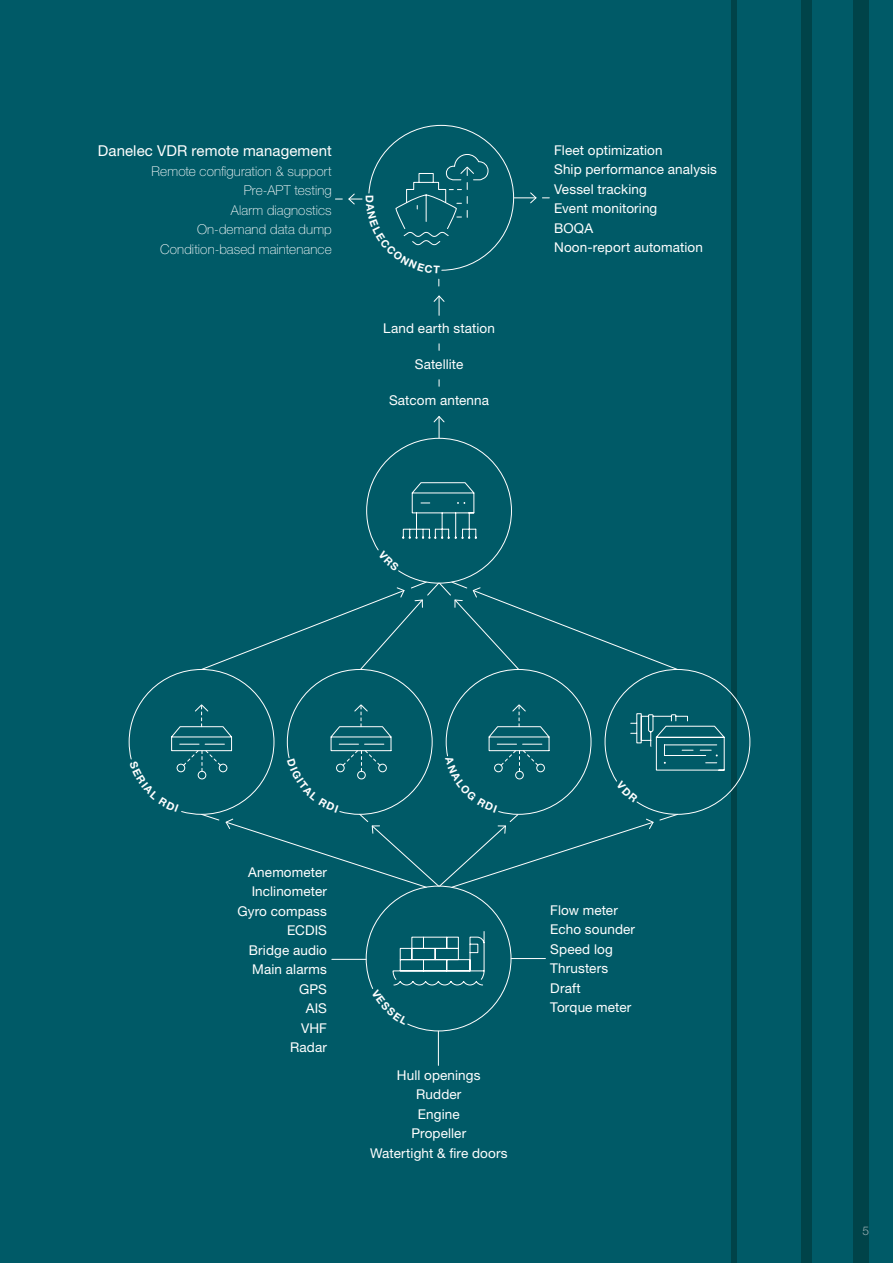
<style>
.page{position:relative;width:893px;height:1263px;background:#005a67}
.page>*{position:absolute;margin:0;border:0;box-sizing:border-box;transform-origin:0 0}
.t1{font:15px "Helvetica Neue LT Pro";letter-spacing:.005em;color:#fff}
.t2{font:13.5px/19.5px "Helvetica Neue LT Pro";letter-spacing:.01em;color:#fff}
.t3{font:100 13.5px/19.5px "Helvetica Neue LT Pro";letter-spacing:.01em;color:#fff;text-align:right}
.t4{font:300 12px "Helvetica Neue LT Pro";color:#98afb3}
</style>
<div class="page">
<div style="left:732px;top:0;width:5px;height:1263px;background:#004349"></div>
<div style="left:801px;top:0;width:11px;height:1263px;background:#004349"></div>
<div style="left:853px;top:0;width:16px;height:1263px;background:#004349"></div>
<svg style="left:433px;top:295px;width:12px;height:20px"></svg>
<hr style="left:438px;top:1031px;width:1px;height:34px;background:#fff">
<svg style="left:348px;top:124px;width:201px;height:162px"></svg>
<svg style="left:128px;top:415px;width:623px;height:617px"></svg>
<p class="t1" style="left:98px;top:142px;width:235px">Danelec VDR remote management</p>
<p class="t3" style="left:152px;top:161px;width:182px">Remote configuration &amp; support<br>Pre-APT testing<br>Alarm diagnostics<br>On-demand data dump<br>Condition-based maintenance</p>
<p class="t2" style="left:383px;top:318px;width:113px">Land earth station</p>
<p class="t2" style="left:415px;top:354px;width:50px">Satellite</p>
<p class="t2" style="left:389px;top:390px;width:102px">Satcom antenna</p>
<p class="t2" style="left:554px;top:140px;width:164px">Fleet optimization<br>Ship performance analysis<br>Vessel tracking<br>Event monitoring<br>BOQA<br>Noon-report automation</p>
<p class="t2" style="left:237px;top:862px;width:91px;text-align:right">Anemometer<br>Inclinometer<br>Gyro compass<br>ECDIS<br>Bridge audio<br>Main alarms<br>GPS<br>AIS<br>VHF<br>Radar</p>
<p class="t2" style="left:370px;top:1065px;width:139px;text-align:center">Hull openings<br>Rudder<br>Engine<br>Propeller<br>Watertight &amp; fire doors</p>
<p class="t2" style="left:550px;top:900px;width:86px">Flow meter<br>Echo sounder<br>Speed log<br>Thrusters<br>Draft<br>Torque meter</p>
<p class="t4" style="left:863px;top:1224px;width:8px">5</p>
</div>
